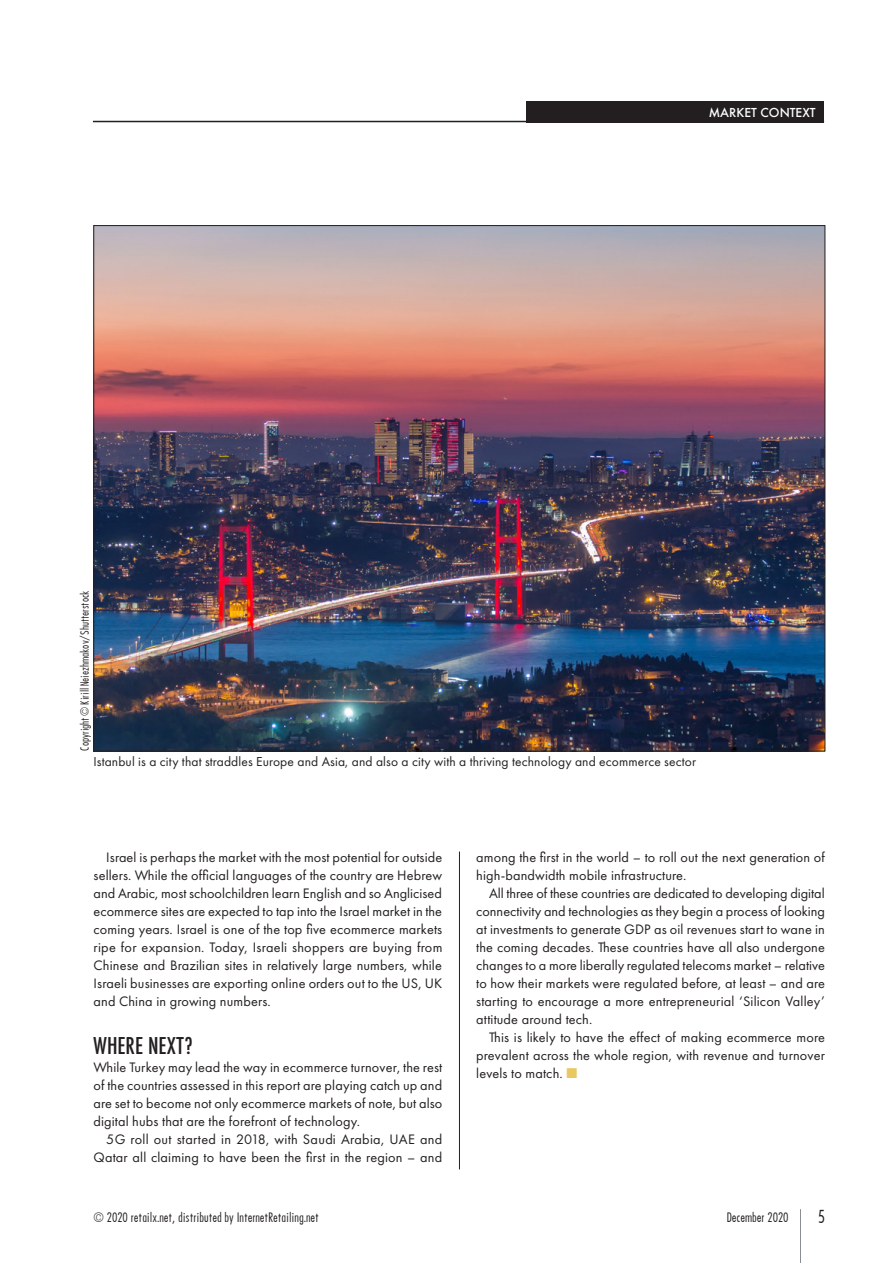
<style>
.page{position:relative;width:893px;height:1263px;background:#fff}
.page>*{position:absolute;margin:0;border:0;box-sizing:border-box;transform-origin:0 0}
.t1{font:500 condensed 22.5px "Futura";color:#231f20}
.t2{font:500 16.5px "Futura Cond";color:#231f20}
.t3{font:14.25px/18px "Futura PT";letter-spacing:.01em;color:#231f20;text-align:justify}
.t4{font:13.5px "Futura PT";letter-spacing:.01em;color:#231f20}
.t5{font:500 12px "Futura Cond";color:#231f20}
.t6{font:500 12px "Futura";color:#fff}
.t7{font:500 10.5px "Futura Cond";letter-spacing:-.005em;color:#231f20}
.s1{color:#e9c862}
</style>
<div class="page">
<hr style="left:800px;top:1209px;width:1px;height:54px;background:#898e92">
<div style="left:527px;top:101px;width:297px;height:21px;background:#231f20"></div>
<hr style="left:93px;top:121px;width:731px;height:1px;background:#231f20">
<hr style="left:459px;top:851px;width:1px;height:318px;background:#231f20">
<img style="left:96px;top:227px;width:727px;height:522px">
<p class="t6" style="left:709px;top:104px;width:108px">MARKET CONTEXT</p>
<p class="t7" style="left:78px;top:751px;width:162px;rotate:-90deg">Copyright © Kirill Neiezhmakov/Shutterstock</p>
<p class="t4" style="left:93px;top:754px;width:604px">Istanbul is a city that straddles Europe and Asia, and also a city with a thriving technology and ecommerce sector</p>
<p class="t3" style="left:94px;top:849px;width:350px;text-indent:13px">Israel is perhaps the market with the most potential for outside sellers. While the official languages of the country are Hebrew and Arabic, most schoolchildren learn English and so Anglicised ecommerce sites are expected to tap into the Israel market in the coming years. Israel is one of the top five ecommerce markets ripe for expansion. Today, Israeli shoppers are buying from Chinese and Brazilian sites in relatively large numbers, while Israeli businesses are exporting online orders out to the US, UK and China in growing numbers.</p>
<h1 class="t1" style="left:94px;top:1032px;width:101px">WHERE NEXT?</h1>
<p class="t3" style="left:94px;top:1059px;width:350px">While Turkey may lead the way in ecommerce turnover, the rest of the countries assessed in this report are playing catch up and are set to become not only ecommerce markets of note, but also digital hubs that are the forefront of technology.</p>
<p class="t3" style="left:94px;top:1131px;width:350px;text-align:right">5G roll out started in 2018, with Saudi Arabia, UAE and<br>Qatar all claiming to have been the first in the region – and</p>
<p class="t3" style="left:476px;top:849px;width:350px">among the first in the world – to roll out the next generation of high-bandwidth mobile infrastructure.</p>
<p class="t3" style="left:476px;top:885px;width:350px;text-indent:13px">All three of these countries are dedicated to developing digital connectivity and technologies as they begin a process of looking at investments to generate GDP as oil revenues start to wane in the coming decades. These countries have all also undergone changes to a more liberally regulated telecoms market – relative to how their markets were regulated before, at least – and are starting to encourage a more entrepreneurial ‘Silicon Valley’ attitude around tech.</p>
<p class="t3" style="left:476px;top:1028px;width:350px;text-indent:13px">This is likely to have the effect of making ecommerce more prevalent across the whole region, with revenue and turnover levels to match. <span class="s1">■</span></p>
<p class="t5" style="left:94px;top:1209px;width:227px">© 2020 retailx.net, distributed by InternetRetailing.net</p>
<p class="t5" style="left:727px;top:1209px;width:63px">December 2020</p>
<p class="t2" style="left:818px;top:1206px;width:8px">5</p>
</div>
